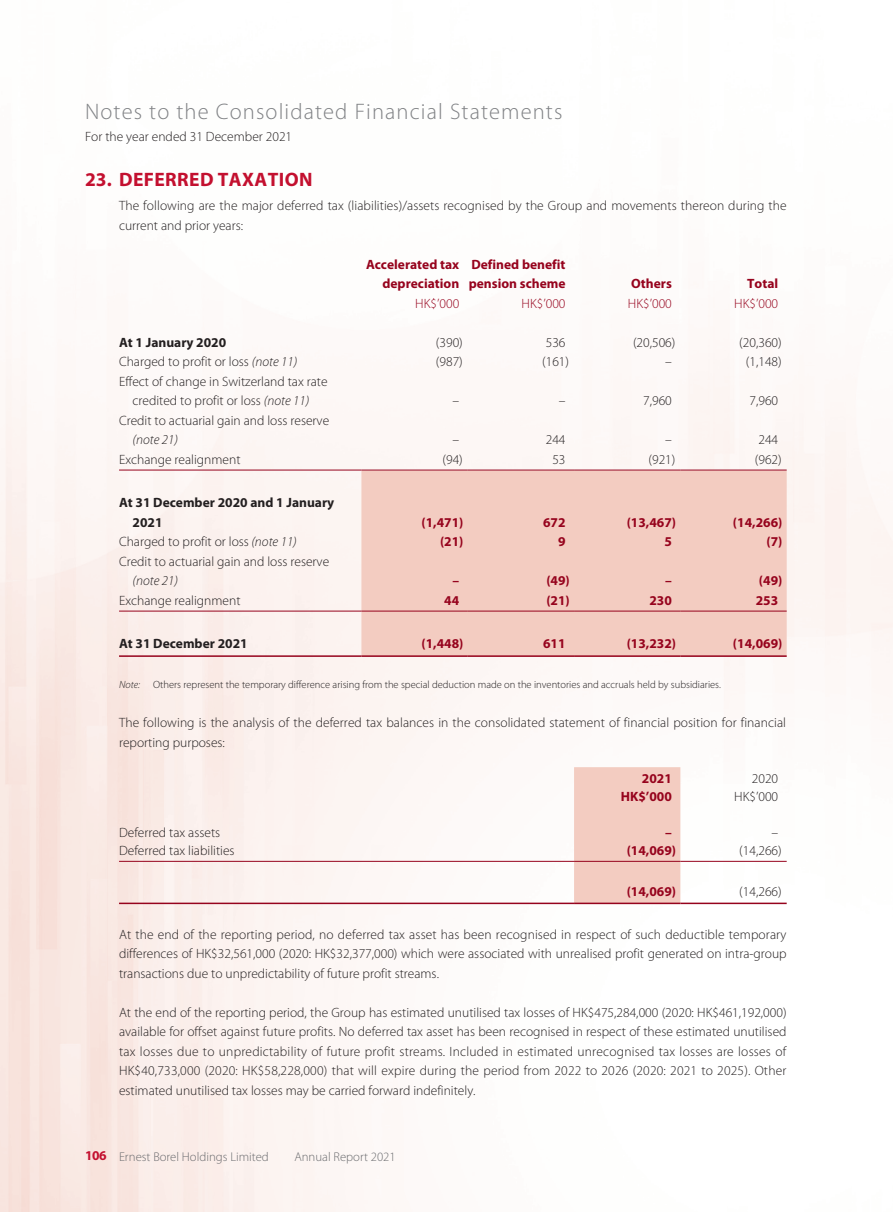
<style>
.page{position:relative;width:893px;height:1212px;background:#fff}
.page>*{position:absolute;margin:0;border:0;box-sizing:border-box;transform-origin:0 0}
.t1{font:300 22.5px "Myriad Pro";letter-spacing:.05em;color:#808285}
._01_H1{font:700 19.5px "Myriad Pro";letter-spacing:.02em;color:#c3102f}
._00_txt{font:300 13.5px/19.5px "Myriad Pro";letter-spacing:.005em;color:#231f20}
._50_Table_txt{font:300 13.5px "Myriad Pro";color:#231f20}
._50_Table_txt-2{font:700 13.5px "Myriad Pro";color:#96031d}
._50_Table_txt-3{font:700 13.5px "Myriad Pro";color:#231f20}
._50_Table_txt-4{font:300 13.5px "Myriad Pro";color:#96031d}
._50_Table_txt-5{font:italic 300 13.5px "Myriad Pro";color:#231f20}
.t2{font:300 12.75px "Myriad Pro";color:#6c6d70}
._06_Notes{font:300 10.5px "Myriad Pro";color:#231f20}
.s1{font-style:italic}
.s2{font-weight:700;font-size:13.5px;color:#c3102f}
</style>
<div class="page">
<div style="left:361px;top:471px;width:426px;height:184px;background:#f3ccc1"></div>
<hr style="left:119px;top:470px;width:242px;height:1px;background:#96031d">
<hr style="left:361px;top:470px;width:107px;height:1px;background:#96031d">
<hr style="left:468px;top:470px;width:106px;height:1px;background:#96031d">
<hr style="left:574px;top:470px;width:106px;height:1px;background:#96031d">
<hr style="left:680px;top:470px;width:107px;height:1px;background:#96031d">
<hr style="left:119px;top:611px;width:242px;height:1px;background:#96031d">
<hr style="left:361px;top:611px;width:107px;height:1px;background:#96031d">
<hr style="left:468px;top:611px;width:106px;height:1px;background:#96031d">
<hr style="left:574px;top:611px;width:106px;height:1px;background:#96031d">
<hr style="left:680px;top:611px;width:107px;height:1px;background:#96031d">
<hr style="left:119px;top:655px;width:242px;height:2px;background:#96031d">
<hr style="left:361px;top:655px;width:107px;height:2px;background:#96031d">
<hr style="left:468px;top:655px;width:106px;height:2px;background:#96031d">
<hr style="left:574px;top:655px;width:106px;height:2px;background:#96031d">
<hr style="left:680px;top:655px;width:107px;height:2px;background:#96031d">
<div style="left:574px;top:767px;width:106px;height:135px;background:#f3ccc1"></div>
<hr style="left:119px;top:861px;width:455px;height:1px;background:#96031d">
<hr style="left:574px;top:861px;width:106px;height:1px;background:#96031d">
<hr style="left:680px;top:861px;width:107px;height:1px;background:#96031d">
<hr style="left:119px;top:902px;width:455px;height:2px;background:#96031d">
<hr style="left:574px;top:902px;width:106px;height:2px;background:#96031d">
<hr style="left:680px;top:902px;width:107px;height:2px;background:#96031d">
<h1 class="t1" style="left:85px;top:98px;width:479px">Notes to the Consolidated Financial Statements</h1>
<p class="_00_txt" style="left:85px;top:126px;width:209px">For the year ended 31 December 2021</p>
<p class="_01_H1" style="left:85px;top:167px;width:229px">23. DEFERRED TAXATION</p>
<p class="_00_txt" style="left:119px;top:196px;width:669px">The following are the major deferred tax (liabilities)/assets recognised by the Group and movements thereon during the current and prior years:</p>
<p class="_50_Table_txt-2" style="left:366px;top:255px;width:95px">Accelerated tax</p>
<p class="_50_Table_txt-2" style="left:382px;top:275px;width:78px">depreciation</p>
<p class="_50_Table_txt-2" style="left:471px;top:255px;width:96px">Defined benefit</p>
<p class="_50_Table_txt-2" style="left:469px;top:275px;width:98px">pension scheme</p>
<p class="_50_Table_txt-2" style="left:631px;top:275px;width:42px">Others</p>
<p class="_50_Table_txt-2" style="left:747px;top:275px;width:32px">Total</p>
<p class="_50_Table_txt-4" style="left:415px;top:295px;width:45px">HK$’000</p>
<p class="_50_Table_txt-4" style="left:522px;top:295px;width:45px">HK$’000</p>
<p class="_50_Table_txt-4" style="left:628px;top:295px;width:45px">HK$’000</p>
<p class="_50_Table_txt-4" style="left:734px;top:295px;width:45px">HK$’000</p>
<p class="_50_Table_txt-3" style="left:119px;top:333px;width:109px">At 1 January 2020</p>
<p class="_50_Table_txt" style="left:436px;top:334px;width:28px">(390)</p>
<p class="_50_Table_txt" style="left:546px;top:334px;width:21px">536</p>
<p class="_50_Table_txt" style="left:633px;top:334px;width:44px">(20,506)</p>
<p class="_50_Table_txt" style="left:739px;top:334px;width:44px">(20,360)</p>
<p class="_50_Table_txt" style="left:119px;top:354px;width:180px">Charged to profit or loss <span class="s1">(note 11)</span></p>
<p class="_50_Table_txt" style="left:436px;top:354px;width:28px">(987)</p>
<p class="_50_Table_txt" style="left:542px;top:354px;width:28px">(161)</p>
<p class="_50_Table_txt" style="left:665px;top:354px;width:8px">–</p>
<p class="_50_Table_txt" style="left:746px;top:354px;width:37px">(1,148)</p>
<p class="_50_Table_txt" style="left:119px;top:373px;width:210px">Effect of change in Switzerland tax rate</p>
<p class="_50_Table_txt" style="left:133px;top:393px;width:178px">credited to profit or loss <span class="s1">(note 11)</span></p>
<p class="_50_Table_txt" style="left:452px;top:393px;width:8px">–</p>
<p class="_50_Table_txt" style="left:559px;top:393px;width:8px">–</p>
<p class="_50_Table_txt" style="left:643px;top:393px;width:30px">7,960</p>
<p class="_50_Table_txt" style="left:749px;top:393px;width:30px">7,960</p>
<p class="_50_Table_txt" style="left:119px;top:412px;width:212px">Credit to actuarial gain and loss reserve</p>
<p class="_50_Table_txt-5" style="left:133px;top:432px;width:47px">(note 21)</p>
<p class="_50_Table_txt" style="left:452px;top:432px;width:8px">–</p>
<p class="_50_Table_txt" style="left:546px;top:432px;width:21px">244</p>
<p class="_50_Table_txt" style="left:665px;top:432px;width:8px">–</p>
<p class="_50_Table_txt" style="left:758px;top:432px;width:21px">244</p>
<p class="_50_Table_txt" style="left:119px;top:451px;width:123px">Exchange realignment</p>
<p class="_50_Table_txt" style="left:442px;top:451px;width:22px">(94)</p>
<p class="_50_Table_txt" style="left:552px;top:451px;width:15px">53</p>
<p class="_50_Table_txt" style="left:648px;top:451px;width:28px">(921)</p>
<p class="_50_Table_txt" style="left:755px;top:451px;width:28px">(962)</p>
<p class="_50_Table_txt-3" style="left:119px;top:494px;width:217px">At 31 December 2020 and 1 January</p>
<p class="_50_Table_txt-3" style="left:133px;top:513px;width:31px">2021</p>
<p class="_50_Table_txt-2" style="left:421px;top:513px;width:43px">(1,471)</p>
<p class="_50_Table_txt-2" style="left:543px;top:513px;width:24px">672</p>
<p class="_50_Table_txt-2" style="left:627px;top:513px;width:51px">(13,467)</p>
<p class="_50_Table_txt-2" style="left:733px;top:513px;width:51px">(14,266)</p>
<p class="_50_Table_txt" style="left:119px;top:534px;width:179px">Charged to profit or loss <span class="s1">(note 11)</span></p>
<p class="_50_Table_txt-2" style="left:440px;top:533px;width:25px">(21)</p>
<p class="_50_Table_txt-2" style="left:558px;top:533px;width:9px">9</p>
<p class="_50_Table_txt-2" style="left:664px;top:533px;width:9px">5</p>
<p class="_50_Table_txt-2" style="left:766px;top:533px;width:17px">(7)</p>
<p class="_50_Table_txt" style="left:119px;top:553px;width:212px">Credit to actuarial gain and loss reserve</p>
<p class="_50_Table_txt-5" style="left:133px;top:573px;width:47px">(note 21)</p>
<p class="_50_Table_txt-2" style="left:452px;top:572px;width:8px">–</p>
<p class="_50_Table_txt-2" style="left:546px;top:572px;width:25px">(49)</p>
<p class="_50_Table_txt-2" style="left:665px;top:572px;width:8px">–</p>
<p class="_50_Table_txt-2" style="left:759px;top:572px;width:25px">(49)</p>
<p class="_50_Table_txt" style="left:119px;top:592px;width:123px">Exchange realignment</p>
<p class="_50_Table_txt-2" style="left:444px;top:591px;width:16px">44</p>
<p class="_50_Table_txt-2" style="left:546px;top:591px;width:25px">(21)</p>
<p class="_50_Table_txt-2" style="left:649px;top:591px;width:24px">230</p>
<p class="_50_Table_txt-2" style="left:756px;top:591px;width:24px">253</p>
<p class="_50_Table_txt-3" style="left:119px;top:635px;width:130px">At 31 December 2021</p>
<p class="_50_Table_txt-2" style="left:421px;top:635px;width:43px">(1,448)</p>
<p class="_50_Table_txt-2" style="left:543px;top:635px;width:24px">611</p>
<p class="_50_Table_txt-2" style="left:627px;top:635px;width:51px">(13,232)</p>
<p class="_50_Table_txt-2" style="left:733px;top:635px;width:51px">(14,069)</p>
<p class="_06_Notes" style="left:119px;top:679px;width:603px"><span class="s1">Note:</span> Others represent the temporary difference arising from the special deduction made on the inventories and accruals held by subsidiaries.</p>
<p class="_00_txt" style="left:119px;top:713px;width:668px">The following is the analysis of the deferred tax balances in the consolidated statement of financial position for financial reporting purposes:</p>
<p class="_50_Table_txt-2" style="left:642px;top:770px;width:31px">2021</p>
<p class="_50_Table_txt" style="left:752px;top:770px;width:28px">2020</p>
<p class="_50_Table_txt-2" style="left:621px;top:788px;width:53px">HK$’000</p>
<p class="_50_Table_txt" style="left:734px;top:788px;width:45px">HK$’000</p>
<p class="_50_Table_txt" style="left:119px;top:824px;width:103px">Deferred tax assets</p>
<p class="_50_Table_txt-2" style="left:665px;top:824px;width:8px">–</p>
<p class="_50_Table_txt" style="left:771px;top:824px;width:8px">–</p>
<p class="_50_Table_txt" style="left:119px;top:842px;width:117px">Deferred tax liabilities</p>
<p class="_50_Table_txt-2" style="left:627px;top:842px;width:51px">(14,069)</p>
<p class="_50_Table_txt" style="left:739px;top:842px;width:44px">(14,266)</p>
<p class="_50_Table_txt-2" style="left:627px;top:882px;width:51px">(14,069)</p>
<p class="_50_Table_txt" style="left:739px;top:883px;width:44px">(14,266)</p>
<p class="_00_txt" style="left:119px;top:924px;width:669px;text-align:justify">At the end of the reporting period, no deferred tax asset has been recognised in respect of such deductible temporary differences of HK$32,561,000 (2020: HK$32,377,000) which were associated with unrealised profit generated on intra-group transactions due to unpredictability of future profit streams.</p>
<p class="_00_txt" style="left:119px;top:1002px;width:669px;text-align:justify">At the end of the reporting period, the Group has estimated unutilised tax losses of HK$475,284,000 (2020: HK$461,192,000) available for offset against future profits. No deferred tax asset has been recognised in respect of these estimated unutilised tax losses due to unpredictability of future profit streams. Included in estimated unrecognised tax losses are losses of HK$40,733,000 (2020: HK$58,228,000) that will expire during the period from 2022 to 2026 (2020: 2021 to 2025). Other estimated unutilised tax losses may be carried forward indefinitely.</p>
<p class="t2" style="left:85px;top:1148px;width:185px"><span class="s2">106</span> Ernest Borel Holdings Limited</p>
<p class="t2" style="left:294px;top:1148px;width:103px">Annual Report 2021</p>
</div>
